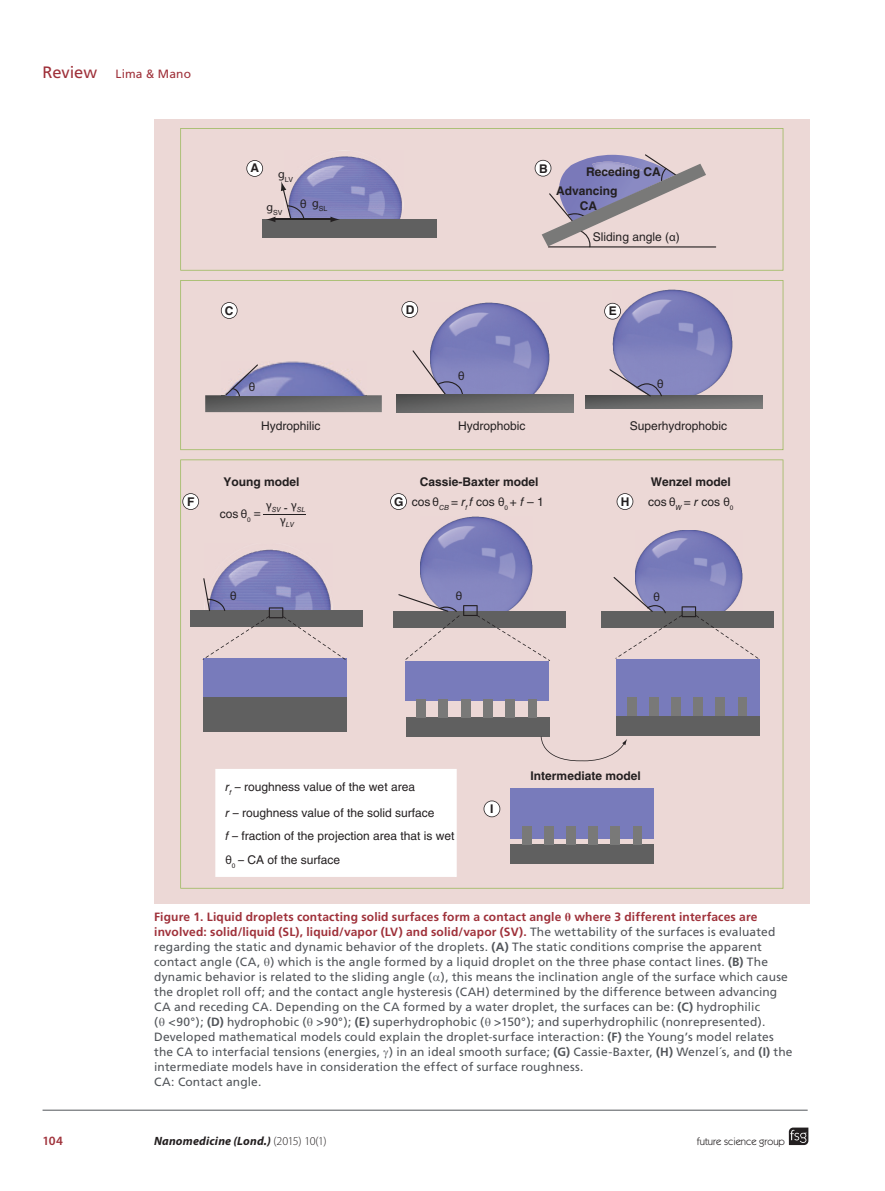
<style>
.page{position:relative;width:885px;height:1191px;background:#fff}
.page>*{position:absolute;margin:0;border:0;box-sizing:border-box;transform-origin:0 0}
.t1{font:600 12.75px "Myriad Pro";color:#9f313a}
.t2{font:12px/15px "Frutiger";letter-spacing:.01em;color:#52555a}
.t3{font:12px/26.2px "Helvetica LT Std";color:#231f20}
.t4{font:700 12px/15px "Frutiger 65";letter-spacing:.015em;color:#9f313a}
.t5{font:700 12px/19.5px "Helvetica LT Std";color:#231f20}
.t6{font:italic 700 12px "Myriad Pro";letter-spacing:.015em;color:#231f20}
.t7{font:12px "Frutiger";letter-spacing:.01em;color:#9f313a}
.t8{font:10.5px "Itc Kabel";color:#231f20}
.t9{font:italic 7.05px/15.1px "Helvetica LT Std";color:#231f20;text-align:center}
.t10{font:7.05px "Helvetica LT Std";color:#231f20}
.s1{font-size:16.5px}
.s2{font-style:normal;font-size:12px}
.s3{font-style:italic}
.s4{font-family:"Times New Roman"}
.s5{font-family:"Frutiger";font-weight:400;color:#52555a}
.s6{font-family:"Frutiger 65";font-weight:700}
.s7{font-weight:300;font-style:normal}
</style>
<div class="page">
<div style="left:154px;top:119px;width:655px;height:785px;background:#ecd8d6"></div>
<svg style="left:180px;top:459px;width:603px;height:429px"></svg>
<svg style="left:180px;top:280px;width:603px;height:170px"></svg>
<svg style="left:180px;top:128px;width:603px;height:143px"></svg>
<div style="left:627px;top:698px;width:9px;height:18px;background:#797978"></div>
<img style="left:221px;top:361px;width:145px;height:35px">
<svg style="left:788px;top:1127px;width:20px;height:18px"></svg>
<hr style="left:43px;top:1109px;width:764px;height:1px;background:#52555a">
<svg style="left:613px;top:577px;width:145px;height:82px"></svg>
<svg style="left:266px;top:503px;width:5px;height:8px"></svg>
<svg style="left:291px;top:503px;width:5px;height:8px"></svg>
<svg style="left:280px;top:518px;width:5px;height:8px"></svg>
<svg style="left:241px;top:509px;width:9px;height:13px"></svg>
<div style="left:215px;top:769px;width:241px;height:108px;background:#fff"></div>
<svg style="left:433px;top:497px;width:5px;height:9px"></svg>
<svg style="left:498px;top:497px;width:9px;height:13px"></svg>
<svg style="left:669px;top:497px;width:6px;height:9px"></svg>
<svg style="left:723px;top:497px;width:10px;height:13px"></svg>
<svg style="left:534px;top:154px;width:172px;height:93px"></svg>
<svg style="left:312px;top:201px;width:6px;height:8px"></svg>
<svg style="left:246px;top:160px;width:60px;height:62px"></svg>
<svg style="left:609px;top:369px;width:54px;height:27px"></svg>
<svg style="left:412px;top:350px;width:52px;height:47px"></svg>
<svg style="left:203px;top:578px;width:142px;height:82px"></svg>
<svg style="left:398px;top:591px;width:152px;height:70px"></svg>
<svg style="left:225px;top:364px;width:33px;height:32px"></svg>
<p class="t7" style="left:43px;top:67px;width:150px"><span class="s1">Review</span> Lima &amp; Mano</p>
<p class="t5" style="left:250px;top:158px;width:10px">A</p>
<p class="t5" style="left:539px;top:159px;width:10px">B</p>
<p class="t10" style="left:285px;top:175px;width:10px">LV</p>
<p class="t10" style="left:273px;top:208px;width:11px">SV</p>
<p class="t10" style="left:319px;top:204px;width:10px">SL</p>
<p class="t5" style="left:556px;top:161px;width:106px;text-indent:30px">Receding CA<br>Advancing</p>
<p class="t5" style="left:579px;top:195px;width:19px">CA</p>
<p class="t3" style="left:593px;top:223px;width:88px">Sliding angle ( )</p>
<p class="t5" style="left:225px;top:301px;width:10px">C</p>
<p class="t5" style="left:406px;top:299px;width:10px">D</p>
<p class="t5" style="left:608px;top:301px;width:10px">E</p>
<p class="t3" style="left:261px;top:412px;width:61px">Hydrophilic</p>
<p class="t3" style="left:458px;top:412px;width:69px">Hydrophobic</p>
<p class="t3" style="left:629px;top:412px;width:99px">Superhydrophobic</p>
<p class="t5" style="left:223px;top:472px;width:78px">Young model</p>
<p class="t5" style="left:419px;top:472px;width:120px">Cassie-Baxter model</p>
<p class="t5" style="left:650px;top:472px;width:82px">Wenzel model</p>
<p class="t9" style="left:271px;top:502px;width:35px">SV <span class="s2">-</span> SL<br>LV</p>
<p class="t5" style="left:187px;top:491px;width:9px">F</p>
<p class="t5" style="left:394px;top:491px;width:11px">G</p>
<p class="t5" style="left:620px;top:491px;width:10px">H</p>
<p class="t3" style="left:411px;top:489px;width:84px">cos <sub>CB</sub> = <span class="s3">r</span><sub>f</sub> <span class="s3">f</span> cos</p>
<p class="t3" style="left:510px;top:489px;width:35px">+ <span class="s3">f</span> – 1</p>
<p class="t3" style="left:648px;top:489px;width:73px">cos <sub>W</sub> = <span class="s3">r</span> cos</p>
<p class="t3" style="left:220px;top:500px;width:20px">cos</p>
<p class="t3" style="left:254px;top:499px;width:9px">=</p>
<p class="t3" style="left:225px;top:773px;width:210px"><span class="s3">r</span><sub>f</sub> <span class="s3">–</span> roughness value of the wet area<br><span class="s3">r –</span> roughness value of the solid surface</p>
<p class="t3" style="left:225px;top:823px;width:230px"><span class="s3">f –</span> fraction of the projection area that is wet</p>
<p class="t3" style="left:238px;top:846px;width:104px"><span class="s3">–</span> CA of the surface</p>
<p class="t5" style="left:490px;top:798px;width:5px">I</p>
<p class="t5" style="left:530px;top:766px;width:112px">Intermediate model</p>
<p class="t4" style="left:154px;top:909px;width:622px">Figure 1. Liquid droplets contacting solid surfaces form a contact angle <span class="s4">θ</span> where 3 different interfaces are involved: solid/liquid (SL), liquid/vapor (LV) and solid/vapor (SV). <span class="s5">The wettability of the surfaces is evaluated</span></p>
<p class="t2" style="left:154px;top:939px;width:639px">regarding the static and dynamic behavior of the droplets. <span class="s6">(A)</span> The static conditions comprise the apparent contact angle (CA, ) which is the angle formed by a liquid droplet on the three phase contact lines. <span class="s6">(B)</span> The dynamic behavior is related to the sliding angle ( ), this means the inclination angle of the surface which cause the droplet roll off; and the contact angle hysteresis (CAH) determined by the difference between advancing CA and receding CA. Depending on the CA formed by a water droplet, the surfaces can be: <span class="s6">(C)</span> hydrophilic<br>( &lt;90°); <span class="s6">(D)</span> hydrophobic ( &gt;90°); <span class="s6">(E)</span> superhydrophobic ( &gt;150°); and superhydrophilic (nonrepresented).<br>Developed mathematical models could explain the droplet-surface interaction: <span class="s6">(F)</span> the Young’s model relates the CA to interfacial tensions (energies, ) in an ideal smooth surface; <span class="s6">(G)</span> Cassie-Baxter, <span class="s6">(H)</span> Wenzel´s, and <span class="s6">(I)</span> the intermediate models have in consideration the effect of surface roughness.<br>CA: Contact angle.</p>
<p class="t1" style="left:43px;top:1132px;width:22px">104</p>
<p class="t6" style="left:154px;top:1132px;width:174px">Nanomedicine (Lond.) <span class="s7">(2015) 10(1)</span></p>
<p class="t8" style="left:696px;top:1135px;width:90px">future science group</p>
</div>
